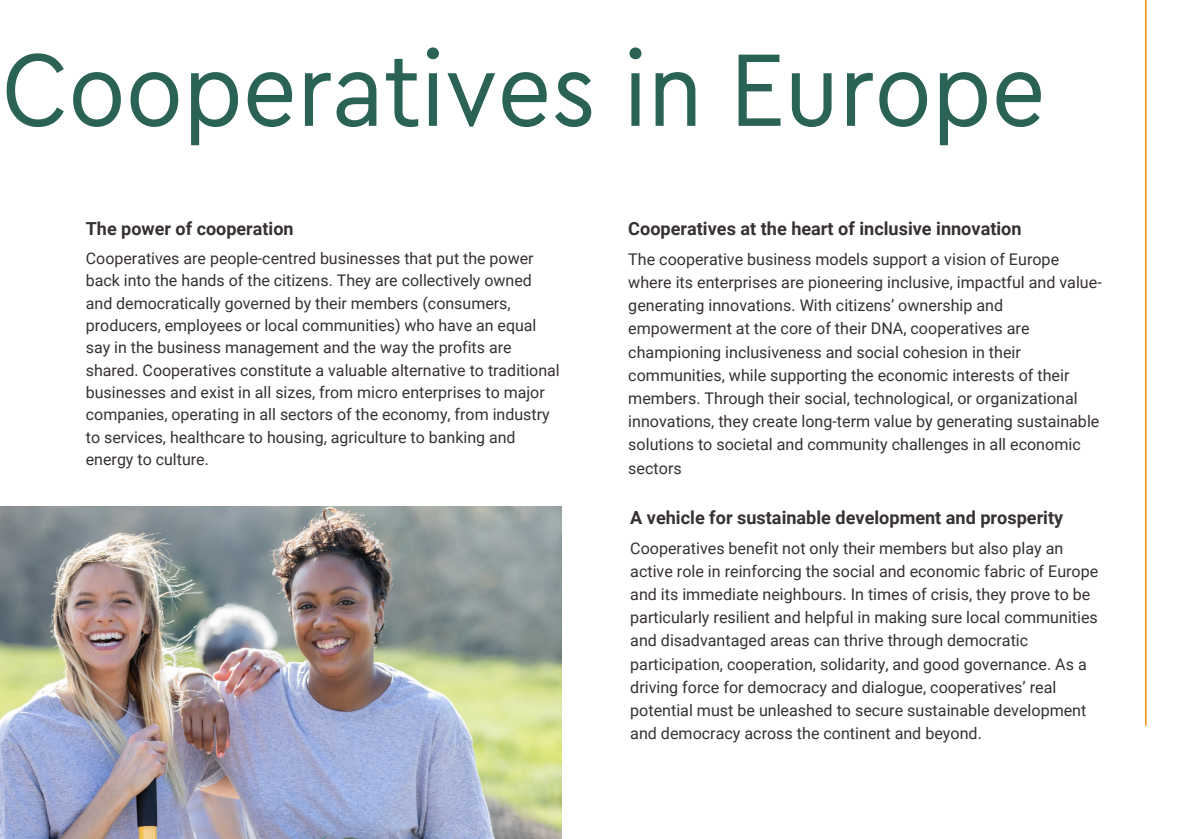
<style>
.page{position:relative;width:1190px;height:839px;background:#fff}
.page>*{position:absolute;margin:0;border:0;box-sizing:border-box;transform-origin:0 0}
.t1{font:107.8px "Cera Compact Pro";color:#2a6355}
.t2{font:700 18px "Roboto";color:#373131}
.t3{font:16px/23.2px "Roboto";color:#373131}
</style>
<div class="page">
<hr style="left:1145px;top:0;width:2px;height:725px;background:#f09101">
<img style="left:0;top:507px;width:562px;height:331px">
<p class="t1" style="left:2px;top:39px;width:1045px">Cooperatives in Europe</p>
<h2 class="t2" style="left:86px;top:218px;width:209px">The power of cooperation</h2>
<p class="t3" style="left:86px;top:247px;width:475px;line-height:22.4px">Cooperatives are people-centred businesses that put the power back into the hands of the citizens. They are collectively owned and democratically governed by their members (consumers, producers, employees or local communities) who have an equal say in the business management and the way the profits are shared. Cooperatives constitute a valuable alternative to traditional businesses and exist in all sizes, from micro enterprises to major companies, operating in all sectors of the economy, from industry to services, healthcare to housing, agriculture to banking and energy to culture.</p>
<p class="t2" style="left:628px;top:218px;width:395px">Cooperatives at the heart of inclusive innovation</p>
<h2 class="t3" style="left:628px;top:247px;width:475px">The cooperative business models support a vision of Europe where its enterprises are pioneering inclusive, impactful and value&shy;generating innovations. With citizens’ ownership and empowerment at the core of their DNA, cooperatives are championing inclusiveness and social cohesion in their communities, while supporting the economic interests of their members. Through their social, technological, or organizational innovations, they create long-term value by generating sustainable solutions to societal and community challenges in all economic sectors</h2>
<p class="t2" style="left:630px;top:507px;width:435px">A vehicle for sustainable development and prosperity</p>
<h2 class="t3" style="left:630px;top:536px;width:470px">Cooperatives benefit not only their members but also play an active role in reinforcing the social and economic fabric of Europe and its immediate neighbours. In times of crisis, they prove to be particularly resilient and helpful in making sure local communities and disadvantaged areas can thrive through democratic participation, cooperation, solidarity, and good governance. As a driving force for democracy and dialogue, cooperatives’ real potential must be unleashed to secure sustainable development and democracy across the continent and beyond.</h2>
</div>
